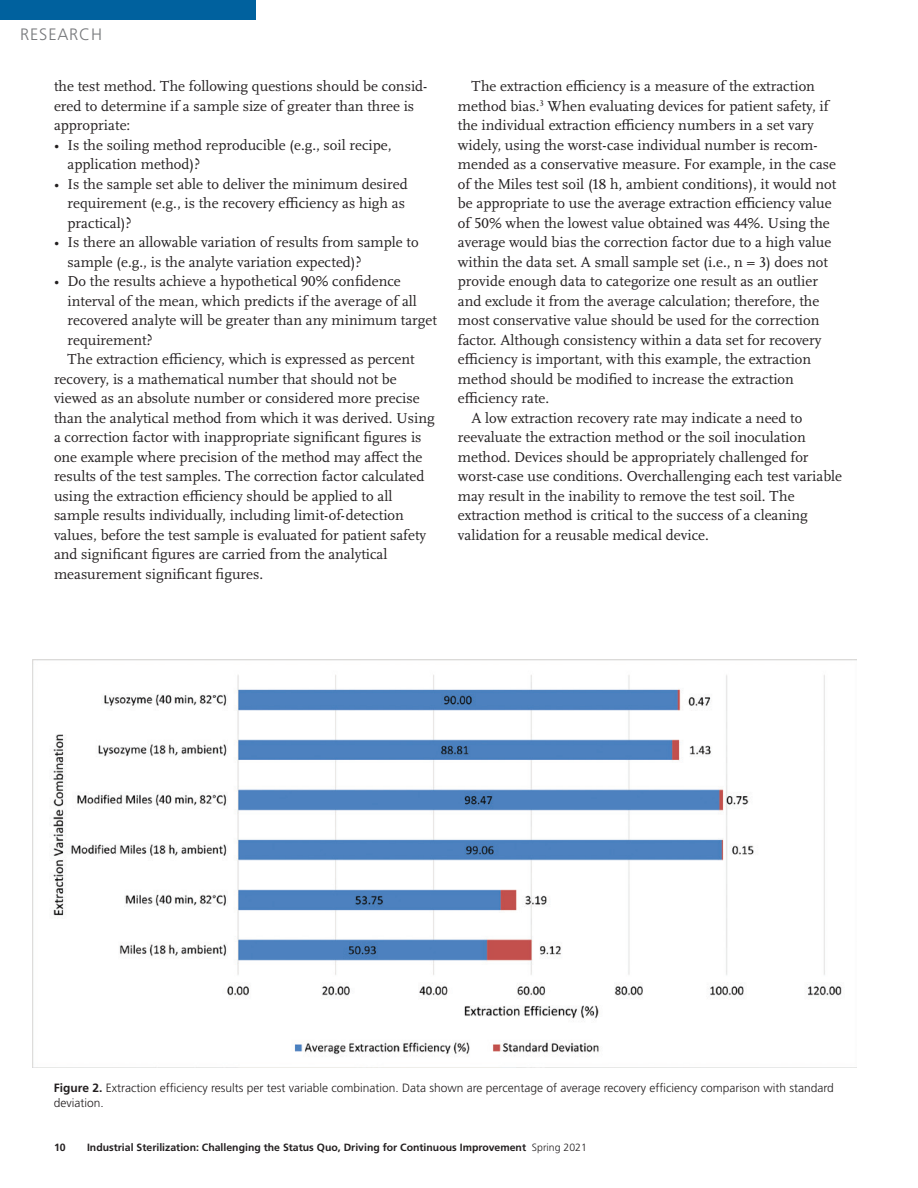
<style>
.page{position:relative;width:918px;height:1188px;background:#fff}
.page>*{position:absolute;margin:0;border:0;box-sizing:border-box;transform-origin:0 0}
.t1{font:300 16.5px "Frutiger";letter-spacing:.05em;color:#76787b}
.t2{font:15px/19.5px "Scala OT";color:#231f20}
.t3{font:300 12px/15px "Frutiger";color:#231f20}
.t4{font:700 10.5px "Frutiger";color:#231f20}
.s1{font-weight:700}
.s2{font-weight:300}
</style>
<div class="page">
<div style="left:0;top:0;width:256px;height:20px;background:#00619e"></div>
<img style="left:32px;top:660px;width:825px;height:408px">
<p class="t1" style="left:20px;top:25px;width:83px">RESEARCH</p>
<p class="t2" style="left:54px;top:77px;width:375px">the test method. The following questions should be consid&shy;ered to determine if a sample size of greater than three is appropriate:</p>
<p class="t2" style="left:68px;top:136px;width:326px;text-indent:-14px">• Is the soiling method reproducible (e.g., soil recipe, application method)?</p>
<p class="t2" style="left:68px;top:175px;width:342px;text-indent:-14px">• Is the sample set able to deliver the minimum desired requirement (e.g., is the recovery efficiency as high as practical)?</p>
<p class="t2" style="left:68px;top:233px;width:353px;text-indent:-14px">• Is there an allowable variation of results from sample to sample (e.g., is the analyte variation expected)?</p>
<p class="t2" style="left:54px;top:272px;width:348px">• Do the results achieve a hypothetical 90% confidence</p>
<p class="t2" style="left:68px;top:292px;width:351px">interval of the mean, which predicts if the average of all</p>
<p class="t2" style="left:68px;top:311px;width:371px">recovered analyte will be greater than any minimum target</p>
<p class="t2" style="left:68px;top:331px;width:87px">requirement?</p>
<p class="t2" style="left:68px;top:350px;width:349px">The extraction efficiency, which is expressed as percent</p>
<p class="t2" style="left:54px;top:370px;width:344px">recovery, is a mathematical number that should not be</p>
<p class="t2" style="left:54px;top:389px;width:367px">viewed as an absolute number or considered more precise</p>
<p class="t2" style="left:54px;top:409px;width:382px">than the analytical method from which it was derived. Using</p>
<p class="t2" style="left:54px;top:428px;width:369px">a correction factor with inappropriate significant figures is</p>
<p class="t2" style="left:54px;top:448px;width:370px">one example where precision of the method may affect the</p>
<p class="t2" style="left:54px;top:467px;width:372px">results of the test samples. The correction factor calculated</p>
<p class="t2" style="left:54px;top:487px;width:340px">using the extraction efficiency should be applied to all</p>
<p class="t2" style="left:54px;top:506px;width:351px">sample results individually, including limit-of-detection</p>
<p class="t2" style="left:54px;top:526px;width:374px">values, before the test sample is evaluated for patient safety</p>
<p class="t2" style="left:54px;top:545px;width:335px">and significant figures are carried from the analytical</p>
<p class="t2" style="left:54px;top:565px;width:211px">measurement significant figures.</p>
<p class="t2" style="left:471px;top:77px;width:345px">The extraction efficiency is a measure of the extraction</p>
<p class="t2" style="left:458px;top:97px;width:372px">method bias.<sup>3</sup> When evaluating devices for patient safety, if</p>
<p class="t2" style="left:458px;top:116px;width:358px">the individual extraction efficiency numbers in a set vary</p>
<p class="t2" style="left:458px;top:136px;width:361px">widely, using the worst-case individual number is recom-</p>
<p class="t2" style="left:458px;top:155px;width:380px">mended as a conservative measure. For example, in the case</p>
<p class="t2" style="left:458px;top:175px;width:380px">of the Miles test soil (18 h, ambient conditions), it would not</p>
<p class="t2" style="left:458px;top:194px;width:375px">be appropriate to use the average extraction efficiency value</p>
<p class="t2" style="left:458px;top:214px;width:373px">of 50% when the lowest value obtained was 44%. Using the</p>
<p class="t2" style="left:458px;top:233px;width:375px">average would bias the correction factor due to a high value</p>
<p class="t2" style="left:458px;top:253px;width:372px">within the data set. A small sample set (i.e., n = 3) does not</p>
<p class="t2" style="left:458px;top:272px;width:362px">provide enough data to categorize one result as an outlier</p>
<p class="t2" style="left:458px;top:292px;width:363px">and exclude it from the average calculation; therefore, the</p>
<p class="t2" style="left:458px;top:311px;width:363px">most conservative value should be used for the correction</p>
<p class="t2" style="left:458px;top:331px;width:365px">factor. Although consistency within a data set for recovery</p>
<p class="t2" style="left:458px;top:350px;width:355px">efficiency is important, with this example, the extraction</p>
<p class="t2" style="left:458px;top:370px;width:338px">method should be modified to increase the extraction</p>
<p class="t2" style="left:458px;top:389px;width:93px">efficiency rate.</p>
<p class="t2" style="left:471px;top:409px;width:333px">A low extraction recovery rate may indicate a need to</p>
<p class="t2" style="left:458px;top:428px;width:349px">reevaluate the extraction method or the soil inoculation</p>
<p class="t2" style="left:458px;top:448px;width:352px">method. Devices should be appropriately challenged for</p>
<p class="t2" style="left:458px;top:467px;width:386px">worst-case use conditions. Overchallenging each test variable</p>
<p class="t2" style="left:458px;top:487px;width:338px">may result in the inability to remove the test soil. The</p>
<p class="t2" style="left:458px;top:506px;width:351px">extraction method is critical to the success of a cleaning</p>
<p class="t2" style="left:458px;top:526px;width:252px">validation for a reusable medical device.</p>
<p class="t3" style="left:54px;top:1080px;width:782px"><span class="s1">Figure 2.</span> Extraction efficiency results per test variable combination. Data shown are percentage of average recovery efficiency comparison with standard deviation.</p>
<p class="t4" style="left:54px;top:1141px;width:13px">10</p>
<p class="t4" style="left:87px;top:1141px;width:501px">Industrial Sterilization: Challenging the Status Quo, Driving for Continuous Improvement <span class="s2">Spring 2021</span></p>
</div>
